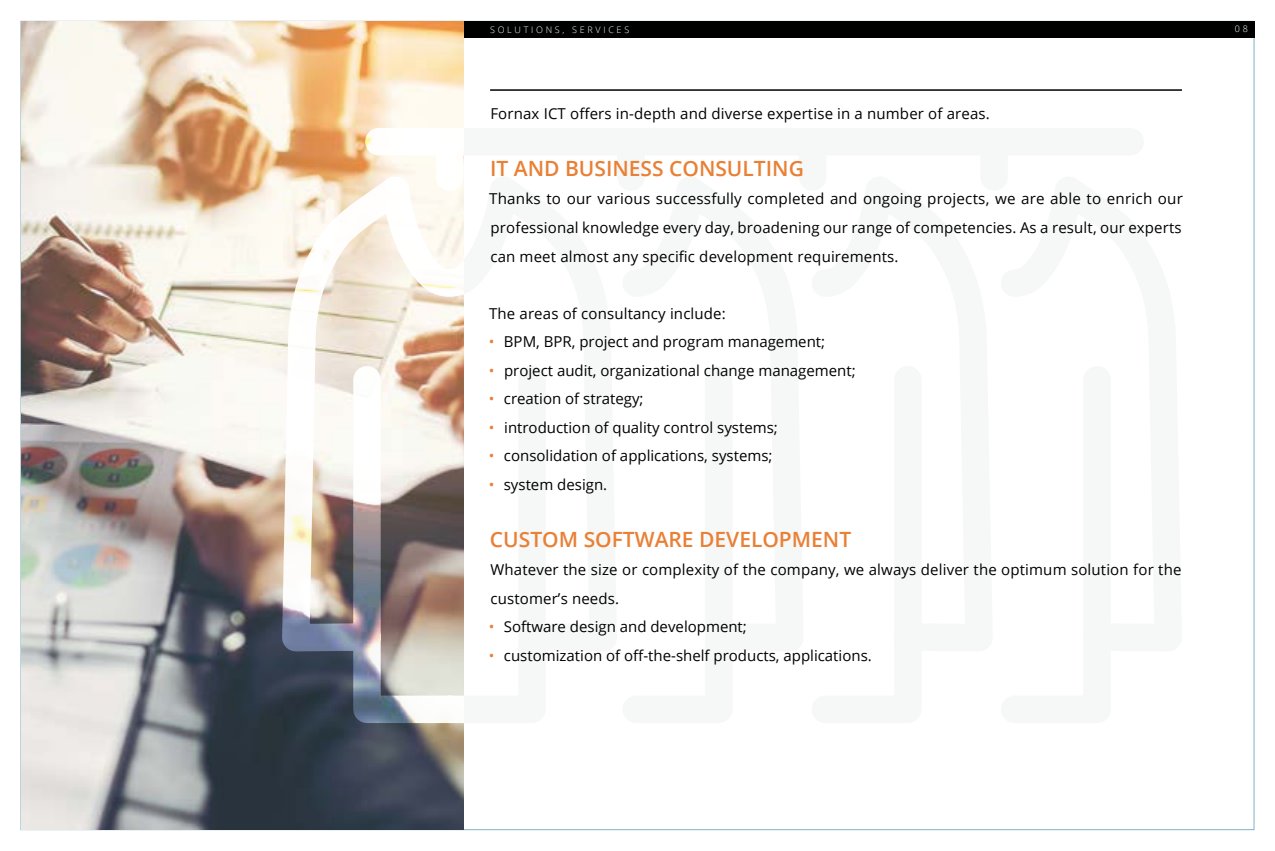
<style>
.page{position:relative;width:1275px;height:851px;background:#fff}
.page>*{position:absolute;margin:0;border:0;box-sizing:border-box;transform-origin:0 0}
.t1{font:600 21px "Open Sans";color:#e98035}
.t2{font:15px/28.5px "Open Sans";color:#000;text-align:justify}
.t3{font:300 9px "Open Sans";letter-spacing:.3em;color:#fff}
.s1{color:#e98035}
</style>
<div class="page">
<div style="left:463px;top:21px;width:791px;height:16px;background:#000"></div>
<img style="left:21px;top:22px;width:442px;height:807px">
<hr style="left:490px;top:89px;width:692px;height:2px;background:#000">
<img style="left:269px;top:117px;width:195px;height:607px">
<p class="t3" style="left:490px;top:23px;width:141px">SOLUTIONS, SERVICES</p>
<p class="t3" style="left:1235px;top:22px;width:14px">0 8</p>
<p class="t2" style="left:490px;top:99px;width:501px">Fornax ICT offers in-depth and diverse expertise in a number of areas.</p>
<h1 class="t1" style="left:490px;top:154px;width:315px">IT AND BUSINESS CONSULTING</h1>
<p class="t2" style="left:489px;top:184px;width:695px">Thanks to our various successfully completed and ongoing projects, we are able to enrich our professional knowledge every day, broadening our range of competencies. As a result, our experts can meet almost any specific development requirements.</p>
<p class="t2" style="left:489px;top:298px;width:238px">The areas of consultancy include:</p>
<p class="t2" style="left:489px;top:327px;width:338px"><span class="s1">•</span> BPM, BPR, project and program management;</p>
<p class="t2" style="left:489px;top:355px;width:368px"><span class="s1">•</span> project audit, organizational change management;</p>
<p class="t2" style="left:489px;top:384px;width:156px"><span class="s1">•</span> creation of strategy;</p>
<p class="t2" style="left:489px;top:412px;width:291px"><span class="s1">•</span> introduction of quality control systems;</p>
<p class="t2" style="left:489px;top:441px;width:285px"><span class="s1">•</span> consolidation of applications, systems;</p>
<p class="t2" style="left:489px;top:469px;width:120px"><span class="s1">•</span> system design.</p>
<h1 class="t1" style="left:490px;top:524px;width:363px">CUSTOM SOFTWARE DEVELOPMENT</h1>
<p class="t2" style="left:490px;top:555px;width:693px">Whatever the size or complexity of the company, we always deliver the optimum solution for the customer’s needs.</p>
<p class="t2" style="left:489px;top:612px;width:260px"><span class="s1">•</span> Software design and development;</p>
<p class="t2" style="left:489px;top:640px;width:385px"><span class="s1">•</span> customization of off-the-shelf products, applications.</p>
</div>
